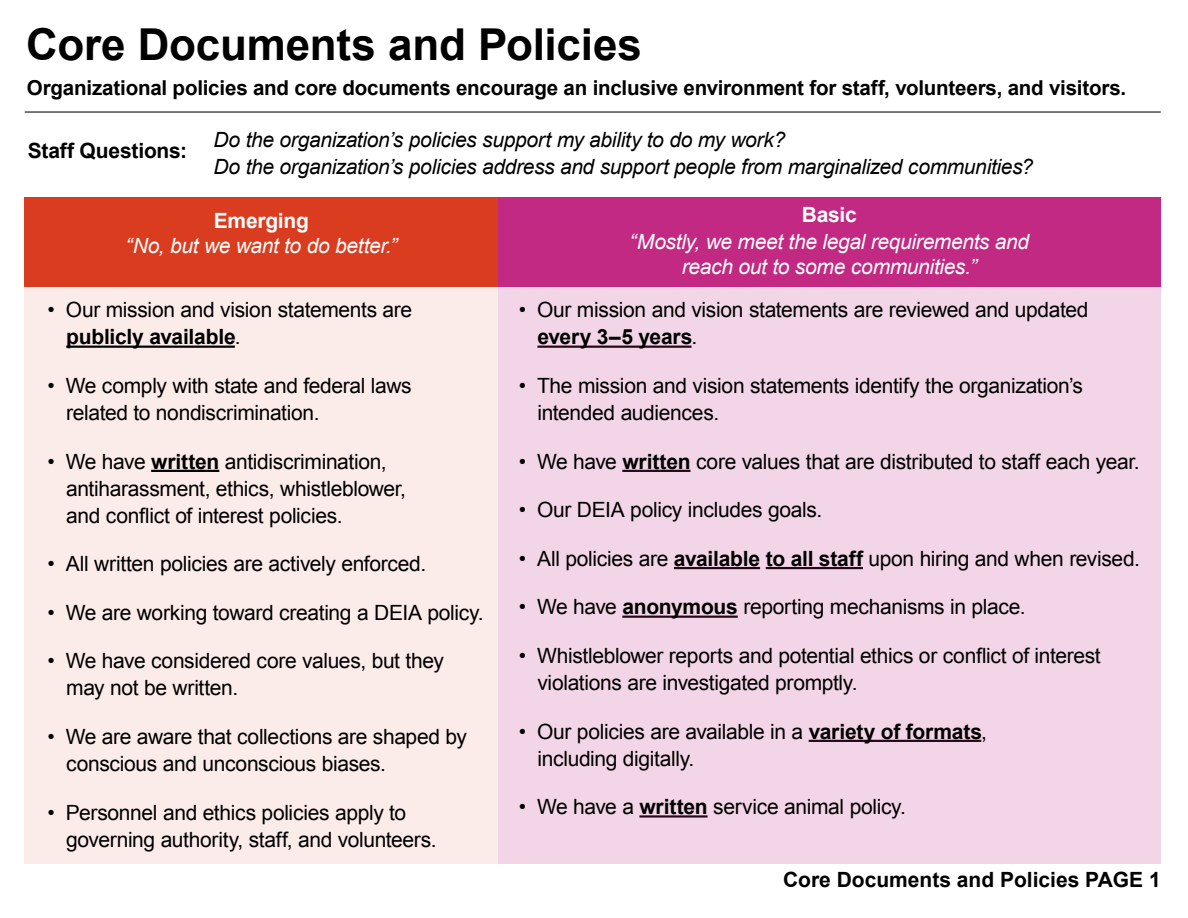
<style>
.page{position:relative;width:1188px;height:918px;background:#fff}
.page>*{position:absolute;margin:0;border:0;box-sizing:border-box;transform-origin:0 0}
.t1{font:700 43.95px "Arial";letter-spacing:-.005em;color:#000}
.t2{font:21px/27px "Arial";letter-spacing:-.015em;color:#000}
.t3{font:italic 21px "Arial";letter-spacing:-.015em;color:#000}
.t4{font:italic 21px/26.2px "Arial";letter-spacing:-.015em;color:#fff;text-align:center}
.t5{font:700 21px "Arial";color:#000}
.t6{font:700 20.55px "Arial";letter-spacing:-.01em;color:#000}
.s1{font-weight:700;font-style:normal}
.s2{font-weight:700}
</style>
<div class="page">
<hr style="left:25px;top:111px;width:1136px;height:2px;background:#000">
<div style="left:25px;top:197px;width:473px;height:90px;background:#da3c20"></div>
<div style="left:25px;top:279px;width:473px;height:585px;background:#fbebe9"></div>
<hr style="left:66px;top:346px;width:169px;height:2px;background:#000">
<hr style="left:151px;top:470px;width:68px;height:2px;background:#000">
<div style="left:498px;top:279px;width:663px;height:585px;background:#f2d5e6"></div>
<div style="left:498px;top:197px;width:663px;height:90px;background:#c12982"></div>
<h1 class="t1" style="left:26px;top:15px;width:617px">Core Documents and Policies</h1>
<p class="t6" style="left:27px;top:74px;width:1101px">Organizational policies and core documents encourage an inclusive environment for staff, volunteers, and visitors.</p>
<p class="t3" style="left:213px;top:126px;width:573px">Do the organization’s policies support my ability to do my work?</p>
<p class="t3" style="left:213px;top:153px;width:821px">Do the organization’s policies address and support people from marginalized communities?</p>
<p class="t4" style="left:125px;top:208px;width:273px;line-height:25.5px"><span class="s1">Emerging<br></span>“No, but we want to do better.”</p>
<h2 class="t5" style="left:28px;top:137px;width:161px">Staff Questions:</h2>
<p class="t4" style="left:630px;top:201px;width:401px"><span class="s1">Basic<br></span>“Mostly, we meet the legal requirements and reach out to some communities.”</p>
<p class="t2" style="left:537px;top:297px;width:553px;text-indent:-19px">• Our mission and vision statements are reviewed and updated <span class="s2">every 3–5 years</span>.</p>
<p class="t2" style="left:537px;top:372px;width:547px;text-indent:-19px">• The mission and vision statements identify the organization’s intended audiences.</p>
<p class="t2" style="left:519px;top:448px;width:622px">• We have <span class="s2">written</span> core values that are distributed to staff each year.</p>
<p class="t2" style="left:519px;top:497px;width:305px">• Our DEIA policy includes goals.</p>
<p class="t2" style="left:519px;top:545px;width:623px">• All policies are <span class="s2">available to all staff</span> upon hiring and when revised.</p>
<p class="t2" style="left:519px;top:594px;width:509px">• We have <span class="s2">anonymous</span> reporting mechanisms in place.</p>
<p class="t2" style="left:537px;top:642px;width:565px;text-indent:-19px">• Whistleblower reports and potential ethics or conflict of interest violations are investigated promptly.</p>
<p class="t2" style="left:537px;top:718px;width:451px;text-indent:-19px">• Our policies are available in a <span class="s2">variety of formats</span>, including digitally.</p>
<p class="t2" style="left:519px;top:794px;width:389px">• We have a <span class="s2">written</span> service animal policy.</p>
<p class="t2" style="left:66px;top:297px;width:347px;text-indent:-19px">• Our mission and vision statements are <span class="s2">publicly available</span>.</p>
<p class="t2" style="left:66px;top:372px;width:347px;text-indent:-19px">• We comply with state and federal laws related to nondiscrimination.</p>
<p class="t2" style="left:66px;top:448px;width:341px;text-indent:-19px">• We have <span class="s2">written</span> antidiscrimination, antiharassment, ethics, whistleblower, and conflict of interest policies.</p>
<p class="t2" style="left:47px;top:551px;width:380px">• All written policies are actively enforced.</p>
<p class="t2" style="left:47px;top:599px;width:438px">• We are working toward creating a DEIA policy.</p>
<p class="t2" style="left:66px;top:648px;width:379px;text-indent:-19px">• We have considered core values, but they may not be written.</p>
<p class="t2" style="left:66px;top:723px;width:402px;text-indent:-19px">• We are aware that collections are shaped by conscious and unconscious biases.</p>
<p class="t2" style="left:66px;top:799px;width:372px;text-indent:-19px">• Personnel and ethics policies apply to governing authority, staff, and volunteers.</p>
<p class="t5" style="left:783px;top:866px;width:379px">Core Documents and Policies PAGE 1</p>
</div>
